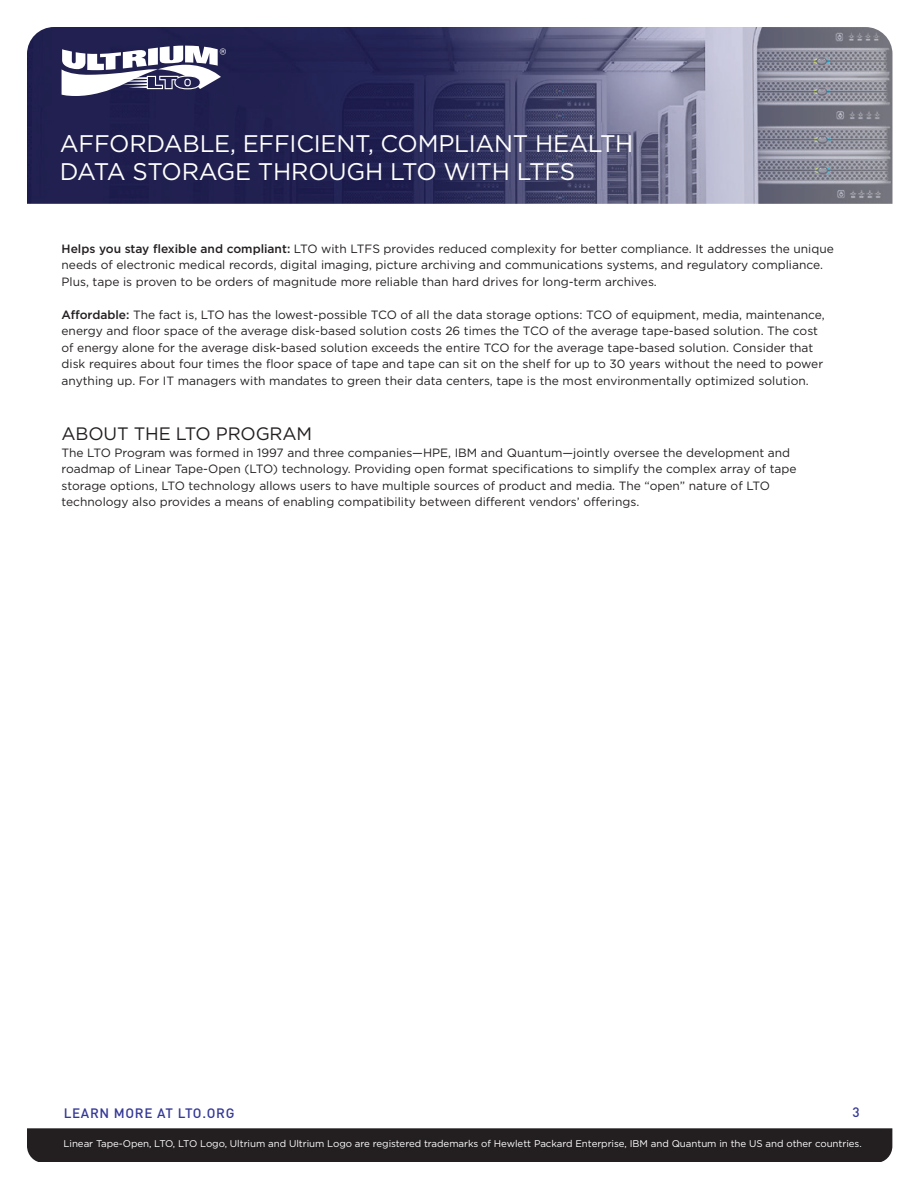
<style>
.page{position:relative;width:918px;height:1188px;background:#fff}
.page>*{position:absolute;margin:0;border:0;box-sizing:border-box;transform-origin:0 0}
.t1{font:24px "Gotham";letter-spacing:-.01em;color:#fff}
.t2{font:18px "Gotham";letter-spacing:-.01em;color:#231f20}
.t3{font:500 13.5px "DIN";letter-spacing:.05em;color:#343896}
.t4{font:12px/16.5px "Gotham";color:#231f20}
.t5{font:9.75px "Gotham";letter-spacing:-.005em;color:#fff}
.s1{font-weight:500}
</style>
<div class="page">
<div style="left:27px;top:1128px;width:865px;height:34px;background:#231f20"></div>
<img style="left:27px;top:27px;width:865px;height:177px">
<svg style="left:62px;top:46px;width:164px;height:50px"></svg>
<p class="t1" style="left:60px;top:128px;width:575px">AFFORDABLE, EFFICIENT, COMPLIANT HEALTH</p>
<p class="t1" style="left:60px;top:156px;width:517px">DATA STORAGE THROUGH LTO WITH LTFS</p>
<p class="t4" style="left:62px;top:240px;width:774px"><span class="s1">Helps you stay flexible and compliant:</span> LTO with LTFS provides reduced complexity for better compliance. It addresses the unique needs of electronic medical records, digital imaging, picture archiving and communications systems, and regulatory compliance.<br>Plus, tape is proven to be orders of magnitude more reliable than hard drives for long-term archives.</p>
<p class="t4" style="left:62px;top:306px;width:765px"><span class="s1">Affordable:</span> The fact is, LTO has the lowest-possible TCO of all the data storage options: TCO of equipment, media, maintenance, energy and floor space of the average disk-based solution costs 26 times the TCO of the average tape-based solution. The cost of energy alone for the average disk-based solution exceeds the entire TCO for the average tape-based solution. Consider that disk requires about four times the floor space of tape and tape can sit on the shelf for up to 30 years without the need to power anything up. For IT managers with mandates to green their data centers, tape is the most environmentally optimized solution.</p>
<p class="t2" style="left:62px;top:422px;width:252px">ABOUT THE LTO PROGRAM</p>
<p class="t4" style="left:62px;top:444px;width:737px">The LTO Program was formed in 1997 and three companies—HPE, IBM and Quantum—jointly oversee the development and roadmap of Linear Tape-Open (LTO) technology. Providing open format specifications to simplify the complex array of tape storage options, LTO technology allows users to have multiple sources of product and media. The “open” nature of LTO technology also provides a means of enabling compatibility between different vendors’ offerings.</p>
<p class="t3" style="left:64px;top:1105px;width:172px">LEARN MORE AT LTO.ORG</p>
<p class="t3" style="left:852px;top:1104px;width:9px">3</p>
<p class="t5" style="left:64px;top:1137px;width:800px">Linear Tape-Open, LTO, LTO Logo, Ultrium and Ultrium Logo are registered trademarks of Hewlett Packard Enterprise, IBM and Quantum in the US and other countries.</p>
</div>
